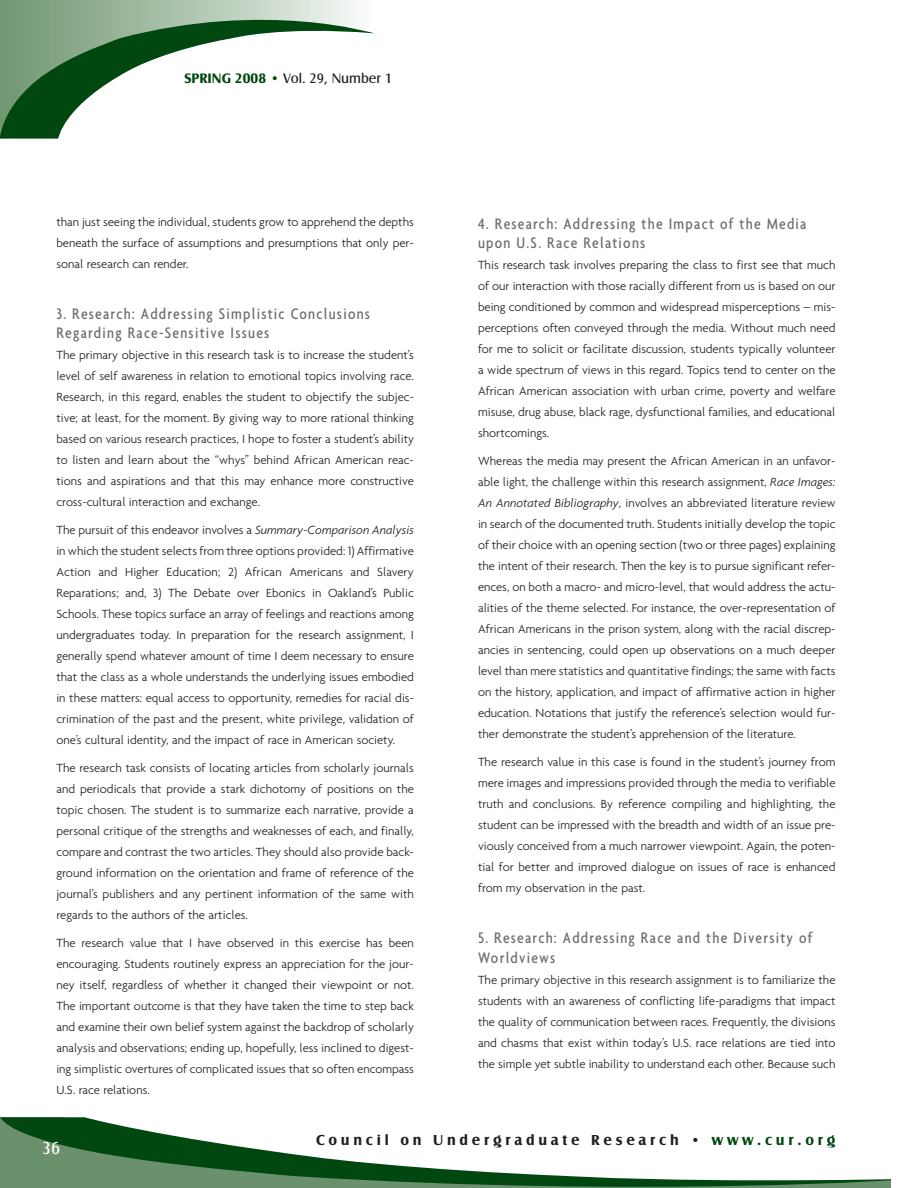
<style>
.page{position:relative;width:918px;height:1188px;background:#fff}
.page>*{position:absolute;margin:0;border:0;box-sizing:border-box;transform-origin:0 0}
.t1{font:18px "Castle EF";color:#fff}
.t2{font:500 condensed 16.5px/19.5px "Agenda";letter-spacing:.075em;color:#6c6d70}
.t3{font:700 15px "Castle EF";letter-spacing:.25em;color:#231f20}
.t4{font:14.25px "Castle EF";color:#231f20}
.t5{font:300 12.75px/21px "Agenda";color:#231f20;text-align:justify}
.s1{font-weight:700;color:#004710}
.s2{font-style:italic}
.s3{color:#004710}
</style>
<div class="page">
<svg style="left:0;top:0;width:374px;height:139px"></svg>
<svg style="left:0;top:1117px;width:891px;height:71px"></svg>
<p class="t4" style="left:185px;top:70px;width:209px"><span class="s1">Spring 2008 •</span> Vol. 29, Number 1</p>
<p class="t5" style="left:56px;top:211px;width:359px">than just seeing the individual, students grow to apprehend the depths beneath the surface of assumptions and presumptions that only per&shy;sonal research can render.</p>
<p class="t2" style="left:56px;top:303px;width:315px">3. Research: Addressing Simplistic Conclusions<br>Regarding Race-Sensitive Issues</p>
<p class="t5" style="left:56px;top:344px;width:359px">The primary objective in this research task is to increase the student’s level of self awareness in relation to emotional topics involving race.<br>Research, in this regard, enables the student to objectify the subjec&shy;tive; at least, for the moment. By giving way to more rational thinking based on various research practices, I hope to foster a student’s ability to listen and learn about the “whys” behind African American reac&shy;tions and aspirations and that this may enhance more constructive cross-cultural interaction and exchange.</p>
<p class="t5" style="left:56px;top:519px;width:359px">The pursuit of this endeavor involves a <span class="s2">Summary-Comparison Analysis </span>in which the student selects from three options provided: 1) Affirmative Action and Higher Education; 2) African Americans and Slavery Reparations; and, 3) The Debate over Ebonics in Oakland’s Public Schools. These topics surface an array of feelings and reactions among undergraduates today. In preparation for the research assignment, I generally spend whatever amount of time I deem necessary to ensure that the class as a whole understands the underlying issues embodied in these matters: equal access to opportunity, remedies for racial dis&shy;crimination of the past and the present, white privilege, validation of one’s cultural identity, and the impact of race in American society.</p>
<p class="t5" style="left:56px;top:757px;width:359px">The research task consists of locating articles from scholarly journals and periodicals that provide a stark dichotomy of positions on the topic chosen. The student is to summarize each narrative, provide a personal critique of the strengths and weaknesses of each, and finally, compare and contrast the two articles. They should also provide back&shy;ground information on the orientation and frame of reference of the journal’s publishers and any pertinent information of the same with regards to the authors of the articles.</p>
<p class="t5" style="left:56px;top:932px;width:359px">The research value that I have observed in this exercise has been encouraging. Students routinely express an appreciation for the jour&shy;ney itself, regardless of whether it changed their viewpoint or not.<br>The important outcome is that they have taken the time to step back and examine their own belief system against the backdrop of scholarly analysis and observations; ending up, hopefully, less inclined to digest&shy;ing simplistic overtures of complicated issues that so often encompass U.S. race relations.</p>
<p class="t2" style="left:478px;top:214px;width:330px">4. Research: Addressing the Impact of the Media upon U.S. Race Relations</p>
<p class="t5" style="left:478px;top:255px;width:359px">This research task involves preparing the class to first see that much of our interaction with those racially different from us is based on our being conditioned by common and widespread misperceptions – mis&shy;perceptions often conveyed through the media. Without much need for me to solicit or facilitate discussion, students typically volunteer a wide spectrum of views in this regard. Topics tend to center on the African American association with urban crime, poverty and welfare misuse, drug abuse, black rage, dysfunctional families, and educational shortcomings.</p>
<p class="t5" style="left:478px;top:451px;width:359px">Whereas the media may present the African American in an unfavor&shy;able light, the challenge within this research assignment, <span class="s2">Race Images:<br>An Annotated Bibliography</span>, involves an abbreviated literature review in search of the documented truth. Students initially develop the topic of their choice with an opening section (two or three pages) explaining the intent of their research. Then the key is to pursue significant refer&shy;ences, on both a macro- and micro-level, that would address the actu&shy;alities of the theme selected. For instance, the over-representation of African Americans in the prison system, along with the racial discrep&shy;ancies in sentencing, could open up observations on a much deeper level than mere statistics and quantitative findings; the same with facts on the history, application, and impact of affirmative action in higher education. Notations that justify the reference’s selection would fur&shy;ther demonstrate the student’s apprehension of the literature.</p>
<p class="t5" style="left:478px;top:752px;width:359px">The research value in this case is found in the student’s journey from mere images and impressions provided through the media to verifiable truth and conclusions. By reference compiling and highlighting, the student can be impressed with the breadth and width of an issue pre&shy;viously conceived from a much narrower viewpoint. Again, the poten&shy;tial for better and improved dialogue on issues of race is enhanced from my observation in the past.</p>
<p class="t2" style="left:478px;top:928px;width:336px">5. Research: Addressing Race and the Diversity of<br>Worldviews</p>
<p class="t5" style="left:478px;top:969px;width:359px">The primary objective in this research assignment is to familiarize the students with an awareness of conflicting life-paradigms that impact the quality of communication between races. Frequently, the divisions and chasms that exist within today’s U.S. race relations are tied into the simple yet subtle inability to understand each other. Because such</p>
<h1 class="t1" style="left:42px;top:1138px;width:20px">36</h1>
<p class="t3" style="left:316px;top:1131px;width:521px">Council on Undergraduate Research • <span class="s3">www.cur.org</span></p>
</div>
